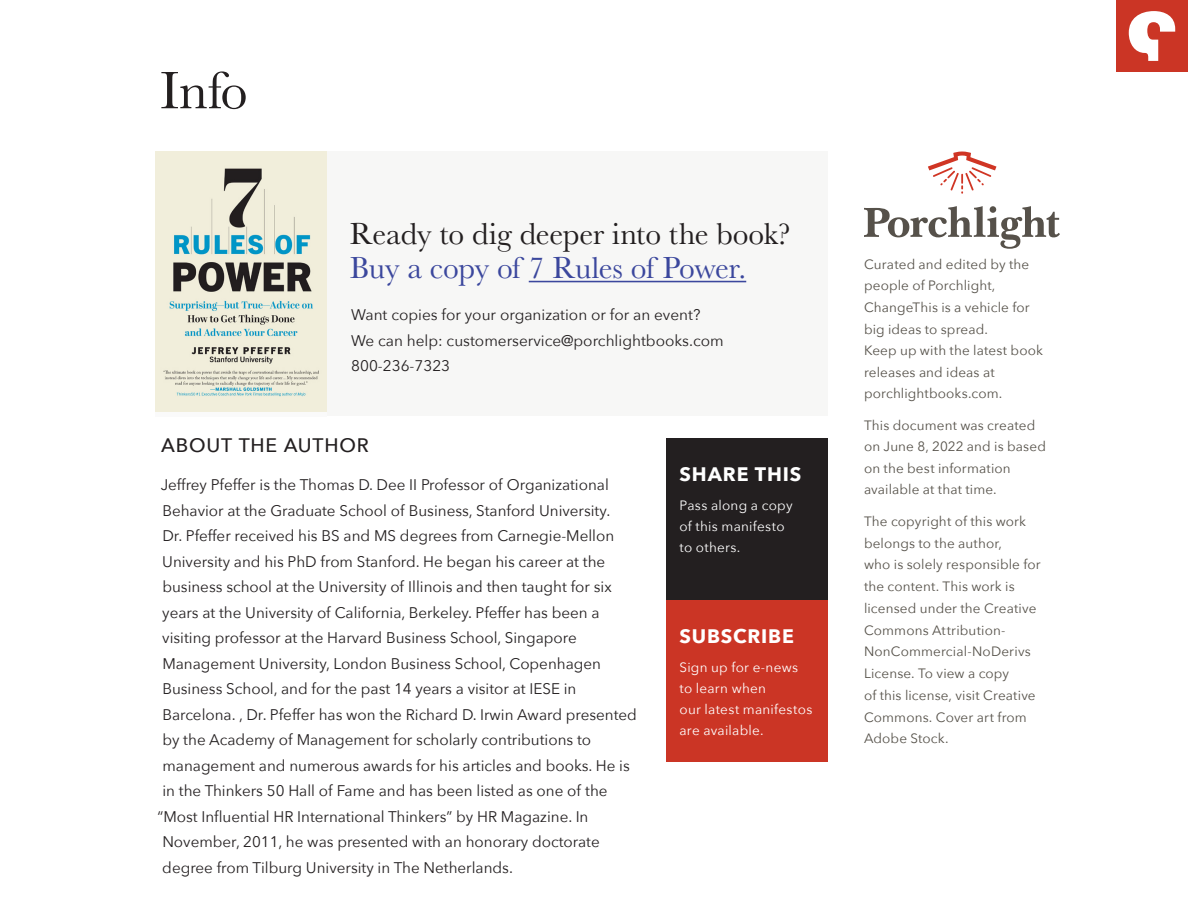
<style>
.page{position:relative;width:1188px;height:918px;background:#fff}
.page>*{position:absolute;margin:0;border:0;box-sizing:border-box;transform-origin:0 0}
.CTP_L1_head_-_bold_i{font:54.75px "Baskerville";color:#231f20}
.CTP_Info_-_ready_to{font:31.5px/34.5px "Baskerville";letter-spacing:-.005em;color:#231f20}
.CTP_L3_head{font:700 19.5px "Avenir Next";letter-spacing:.045em;color:#fff}
.CTP_Info_-_author_bi{font:500 19.5px "Avenir Next";letter-spacing:.045em;color:#231f20}
.CTP_Info_-_author_bi-2{font:15.3px/25.5px "Avenir Next";color:#231f20}
.CTP_share_this_-_sub{font:13.5px/21.8px "Avenir Next";letter-spacing:.01em;color:#555149}
.CTP_share_this_-_sub-2{font:13.5px/21px "Avenir Next";letter-spacing:.02em;color:#fff}
.s1{color:#3b479d}
</style>
<div class="page">
<div style="left:1116px;top:0;width:72px;height:72px;background:#cb3525"></div>
<svg style="left:1129px;top:11px;width:46px;height:50px"></svg>
<div style="left:318px;top:152px;width:510px;height:264px;background:#f7f7f6"></div>
<hr style="left:529px;top:281px;width:217px;height:1px;background:#3b479d">
<div style="left:155px;top:152px;width:172px;height:265px;background:linear-gradient(to right,#fafafa,#fafafa)"></div>
<img style="left:155px;top:152px;width:172px;height:259px">
<div style="left:666px;top:600px;width:162px;height:162px;background:#cb3525"></div>
<div style="left:666px;top:438px;width:162px;height:162px;background:#231f20"></div>
<svg style="left:864px;top:206px;width:196px;height:43px"></svg>
<svg style="left:928px;top:152px;width:68px;height:42px"></svg>
<p class="CTP_L1_head_-_bold_i" style="left:160px;top:56px;width:89px">Info</p>
<p class="CTP_Info_-_ready_to" style="left:350px;top:217px;width:442px">Ready to dig deeper into the book?<br><span class="s1">Buy a copy of 7 Rules of Power.</span></p>
<p class="CTP_Info_-_author_bi-2" style="left:351px;top:301px;width:374px">Want copies for your organization or for an event?<br>We can help: customerservice@porchlightbooks.com<br>800-236-7323</p>
<p class="CTP_Info_-_author_bi" style="left:161px;top:429px;width:209px">ABOUT THE AUTHOR</p>
<p class="CTP_Info_-_author_bi-2" style="left:161px;top:472px;width:450px">Jeffrey Pfeffer is the Thomas D. Dee II Professor of Organizational</p>
<p class="CTP_Info_-_author_bi-2" style="left:162px;top:497px;width:449px">Behavior at the Graduate School of Business, Stanford University.</p>
<p class="CTP_Info_-_author_bi-2" style="left:162px;top:523px;width:453px">Dr. Pfeffer received his BS and MS degrees from Carnegie-Mellon</p>
<p class="CTP_Info_-_author_bi-2" style="left:162px;top:548px;width:445px">University and his PhD from Stanford. He began his career at the</p>
<p class="CTP_Info_-_author_bi-2" style="left:162px;top:574px;width:451px">business school at the University of Illinois and then taught for six</p>
<p class="CTP_Info_-_author_bi-2" style="left:162px;top:599px;width:439px">years at the University of California, Berkeley. Pfeffer has been a</p>
<p class="CTP_Info_-_author_bi-2" style="left:162px;top:625px;width:416px">visiting professor at the Harvard Business School, Singapore</p>
<p class="CTP_Info_-_author_bi-2" style="left:162px;top:650px;width:440px">Management University, London Business School, Copenhagen</p>
<p class="CTP_Info_-_author_bi-2" style="left:162px;top:676px;width:416px">Business School, and for the past 14 years a visitor at IESE in</p>
<p class="CTP_Info_-_author_bi-2" style="left:162px;top:701px;width:476px">Barcelona. , Dr. Pfeffer has won the Richard D. Irwin Award presented</p>
<p class="CTP_Info_-_author_bi-2" style="left:162px;top:727px;width:430px">by the Academy of Management for scholarly contributions to</p>
<p class="CTP_Info_-_author_bi-2" style="left:162px;top:752px;width:469px">management and numerous awards for his articles and books. He is</p>
<p class="CTP_Info_-_author_bi-2" style="left:162px;top:778px;width:447px">in the Thinkers 50 Hall of Fame and has been listed as one of the</p>
<p class="CTP_Info_-_author_bi-2" style="left:157px;top:803px;width:433px">“Most Influential HR International Thinkers” by HR Magazine. In</p>
<p class="CTP_Info_-_author_bi-2" style="left:162px;top:829px;width:439px">November, 2011, he was presented with an honorary doctorate</p>
<p class="CTP_Info_-_author_bi-2" style="left:162px;top:854px;width:352px">degree from Tilburg University in The Netherlands.</p>
<p class="CTP_L3_head" style="left:680px;top:457px;width:123px">SHARE THIS</p>
<p class="CTP_share_this_-_sub-2" style="left:680px;top:494px;width:115px">Pass along a copy of this manifesto to others.</p>
<p class="CTP_L3_head" style="left:680px;top:619px;width:116px">SUBSCRIBE</p>
<p class="CTP_share_this_-_sub-2" style="left:680px;top:656px;width:134px">Sign up for e-news to learn when<br>our latest manifestos are available.</p>
<p class="CTP_share_this_-_sub" style="left:864px;top:253px;width:181px">Curated and edited by the people of Porchlight,<br>ChangeThis is a vehicle for big ideas to spread.<br>Keep up with the latest book releases and ideas at porchlightbooks.com.</p>
<p class="CTP_share_this_-_sub" style="left:864px;top:414px;width:183px">This document was created on June 8, 2022 and is based on the best information available at that time.</p>
<p class="CTP_share_this_-_sub" style="left:864px;top:510px;width:178px">The copyright of this work belongs to the author,<br>who is solely responsible for the content. This work is licensed under the Creative<br>Commons Attribution-<br>NonCommercial-NoDerivs<br>License. To view a copy<br>of this license, visit Creative<br>Commons. Cover art from<br>Adobe Stock.</p>
</div>
